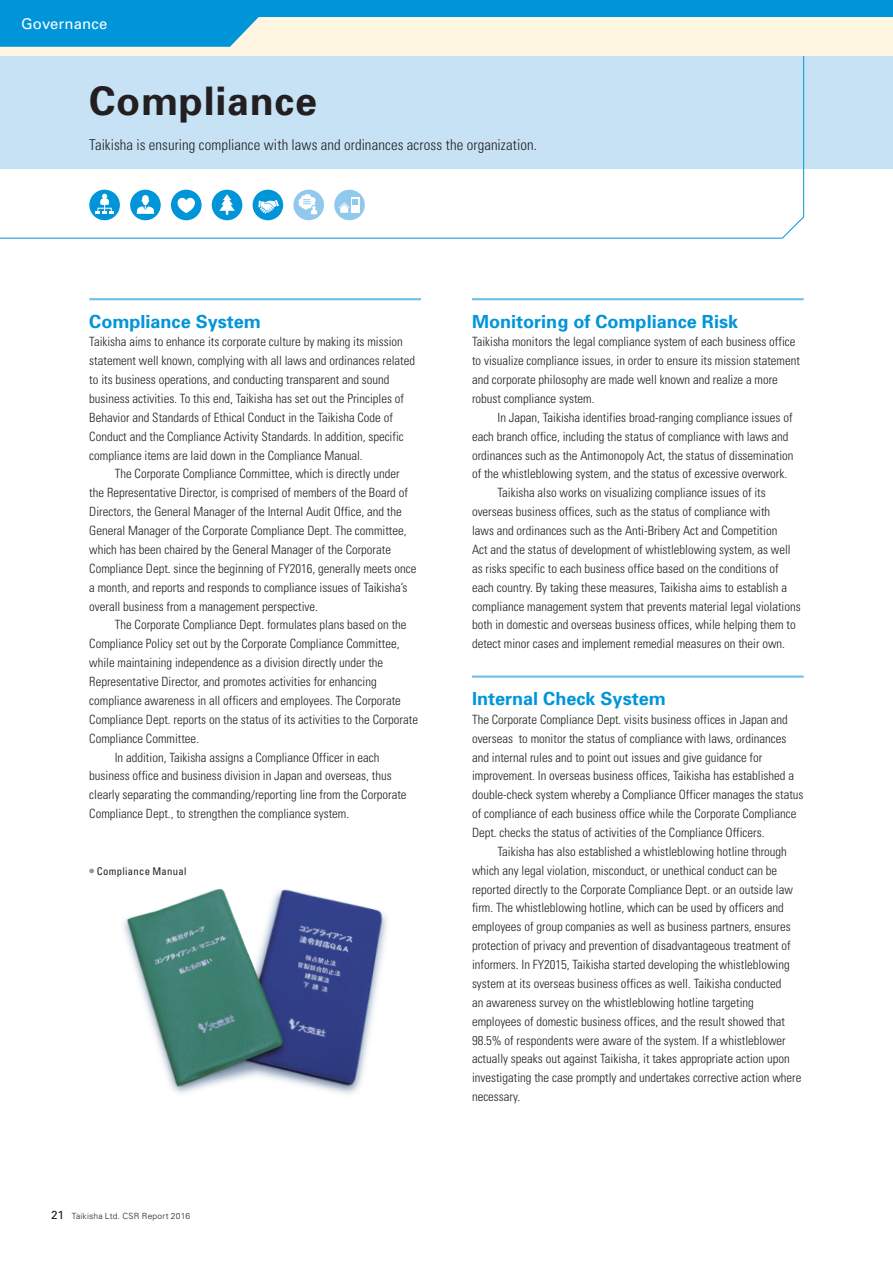
<style>
.page{position:relative;width:893px;height:1263px;background:#fff}
.page>*{position:absolute;margin:0;border:0;box-sizing:border-box;transform-origin:0 0}
.t1{font:700 39.3px "Univers";letter-spacing:.02em;color:#231f20}
.t2{font:700 18px "Univers";color:#0095d9}
.t3{font:300 condensed 14.85px "Univers";letter-spacing:.005em;color:#231f20}
.t4{font:14.85px "Univers";letter-spacing:.005em;color:#fff}
.t5{font:300 condensed 12.75px/18.9px "Univers";color:#231f20}
.t6{font:condensed 10.65px "Univers";letter-spacing:.03em;color:#231f20}
.t7{font:300 8.55px "Univers";letter-spacing:.02em;color:#231f20}
.s1{font-weight:400;font-size:11.7px}
</style>
<div class="page">
<div style="left:0;top:51px;width:893px;height:118px;background:#c7e2f5"></div>
<svg style="left:0;top:55px;width:804px;height:184px"></svg>
<div style="left:130px;top:190px;width:31px;height:30px;background:#0095d9;border-radius:50%"></div>
<svg style="left:137px;top:195px;width:17px;height:19px"></svg>
<div style="left:171px;top:190px;width:31px;height:30px;background:#0095d9;border-radius:50%"></div>
<svg style="left:169px;top:193px;width:34px;height:20px"></svg>
<div style="left:253px;top:190px;width:30px;height:30px;background:#0095d9;border-radius:50%"></div>
<svg style="left:258px;top:200px;width:21px;height:14px"></svg>
<div style="left:212px;top:190px;width:30px;height:30px;background:#0095d9;border-radius:50%"></div>
<svg style="left:219px;top:194px;width:16px;height:21px"></svg>
<div style="left:89px;top:190px;width:31px;height:30px;background:#0095d9;border-radius:50%"></div>
<svg style="left:96px;top:194px;width:17px;height:20px"></svg>
<div style="left:334px;top:190px;width:31px;height:30px;background:#91c9ed;border-radius:50%"></div>
<div style="left:351px;top:197px;width:8px;height:16px;background:#fff"></div>
<svg style="left:339px;top:199px;width:19px;height:14px"></svg>
<div style="left:293px;top:190px;width:31px;height:30px;background:#91c9ed;border-radius:50%"></div>
<svg style="left:299px;top:194px;width:18px;height:21px"></svg>
<div style="left:0;top:0;width:893px;height:55px;background:#fef6e1"></div>
<div style="left:0;top:0;width:893px;height:17px;background:#0095d9"></div>
<svg style="left:0;top:17px;width:259px;height:30px;background:#109bd9"></svg>
<hr style="left:89px;top:298px;width:332px;height:2px;background:#73bde9">
<img style="left:123px;top:888px;width:264px;height:206px">
<hr style="left:472px;top:298px;width:332px;height:2px;background:#73bde9">
<hr style="left:472px;top:675px;width:332px;height:3px;background:#73bde9">
<p class="t4" style="left:21px;top:15px;width:88px">Governance</p>
<h1 class="t1" style="left:89px;top:77px;width:229px">Compliance</h1>
<p class="t3" style="left:89px;top:136px;width:449px">Taikisha is ensuring compliance with laws and ordinances across the organization.</p>
<h2 class="t2" style="left:89px;top:310px;width:173px">Compliance System</h2>
<p class="t5" style="left:89px;top:332px;width:327px">Taikisha aims to enhance its corporate culture by making its mission statement well known, complying with all laws and ordinances related to its business operations, and conducting transparent and sound business activities. To this end, Taikisha has set out the Principles of Behavior and Standards of Ethical Conduct in the Taikisha Code of Conduct and the Compliance Activity Standards. In addition, specific compliance items are laid down in the Compliance Manual.</p>
<p class="t5" style="left:89px;top:464px;width:329px;text-indent:26px">The Corporate Compliance Committee, which is directly under the Representative Director, is comprised of members of the Board of Directors, the General Manager of the Internal Audit Office, and the General Manager of the Corporate Compliance Dept. The committee, which has been chaired by the General Manager of the Corporate Compliance Dept. since the beginning of FY2016, generally meets once a month, and reports and responds to compliance issues of Taikisha’s overall business from a management perspective.</p>
<p class="t5" style="left:115px;top:615px;width:293px">The Corporate Compliance Dept. formulates plans based on the</p>
<p class="t5" style="left:89px;top:634px;width:312px">Compliance Policy set out by the Corporate Compliance Committee,</p>
<p class="t5" style="left:89px;top:653px;width:295px">while maintaining independence as a division directly under the</p>
<p class="t5" style="left:89px;top:672px;width:289px">Representative Director, and promotes activities for enhancing</p>
<p class="t5" style="left:89px;top:691px;width:313px">compliance awareness in all officers and employees. The Corporate</p>
<p class="t5" style="left:89px;top:710px;width:330px">Compliance Dept. reports on the status of its activities to the Corporate</p>
<p class="t5" style="left:89px;top:729px;width:111px">Compliance Committee.</p>
<p class="t5" style="left:115px;top:747px;width:266px">In addition, Taikisha assigns a Compliance Officer in each</p>
<p class="t5" style="left:89px;top:766px;width:304px">business office and business division in Japan and overseas, thus</p>
<p class="t5" style="left:89px;top:785px;width:319px">clearly separating the commanding/reporting line from the Corporate</p>
<p class="t5" style="left:89px;top:804px;width:261px">Compliance Dept., to strengthen the compliance system.</p>
<p class="t6" style="left:89px;top:864px;width:99px"><sup>●</sup> Compliance Manual</p>
<p class="t7" style="left:51px;top:1210px;width:141px"><span class="s1">21</span> Taikisha Ltd. CSR Report 2016</p>
<h2 class="t2" style="left:472px;top:310px;width:268px">Monitoring of Compliance Risk</h2>
<p class="t5" style="left:472px;top:332px;width:329px">Taikisha monitors the legal compliance system of each business office to visualize compliance issues, in order to ensure its mission statement and corporate philosophy are made well known and realize a more robust compliance system.</p>
<p class="t5" style="left:497px;top:408px;width:297px">In Japan, Taikisha identifies broad-ranging compliance issues of</p>
<p class="t5" style="left:472px;top:427px;width:318px">each branch office, including the status of compliance with laws and</p>
<p class="t5" style="left:472px;top:446px;width:323px">ordinances such as the Antimonopoly Act, the status of dissemination</p>
<p class="t5" style="left:472px;top:464px;width:317px">of the whistleblowing system, and the status of excessive overwork.</p>
<p class="t5" style="left:497px;top:483px;width:270px">Taikisha also works on visualizing compliance issues of its</p>
<p class="t5" style="left:472px;top:502px;width:300px">overseas business offices, such as the status of compliance with</p>
<p class="t5" style="left:472px;top:521px;width:307px">laws and ordinances such as the Anti-Bribery Act and Competition</p>
<p class="t5" style="left:472px;top:540px;width:320px">Act and the status of development of whistleblowing system, as well</p>
<p class="t5" style="left:472px;top:559px;width:308px">as risks specific to each business office based on the conditions of</p>
<p class="t5" style="left:472px;top:578px;width:317px">each country. By taking these measures, Taikisha aims to establish a</p>
<p class="t5" style="left:472px;top:597px;width:330px">compliance management system that prevents material legal violations</p>
<p class="t5" style="left:472px;top:615px;width:325px">both in domestic and overseas business offices, while helping them to</p>
<p class="t5" style="left:472px;top:634px;width:315px">detect minor cases and implement remedial measures on their own.</p>
<h2 class="t2" style="left:472px;top:688px;width:195px">Internal Check System</h2>
<p class="t5" style="left:472px;top:710px;width:333px">The Corporate Compliance Dept. visits business offices in Japan and overseas to monitor the status of compliance with laws, ordinances and internal rules and to point out issues and give guidance for improvement. In overseas business offices, Taikisha has established a double-check system whereby a Compliance Officer manages the status of compliance of each business office while the Corporate Compliance Dept. checks the status of activities of the Compliance Officers.</p>
<p class="t5" style="left:472px;top:842px;width:331px;text-indent:26px">Taikisha has also established a whistleblowing hotline through which any legal violation, misconduct, or unethical conduct can be reported directly to the Corporate Compliance Dept. or an outside law firm. The whistleblowing hotline, which can be used by officers and employees of group companies as well as business partners, ensures protection of privacy and prevention of disadvantageous treatment of informers. In FY2015, Taikisha started developing the whistleblowing system at its overseas business offices as well. Taikisha conducted<br>an awareness survey on the whistleblowing hotline targeting employees of domestic business offices, and the result showed that 98.5% of respondents were aware of the system. If a whistleblower actually speaks out against Taikisha, it takes appropriate action upon investigating the case promptly and undertakes corrective action where necessary.</p>
</div>
